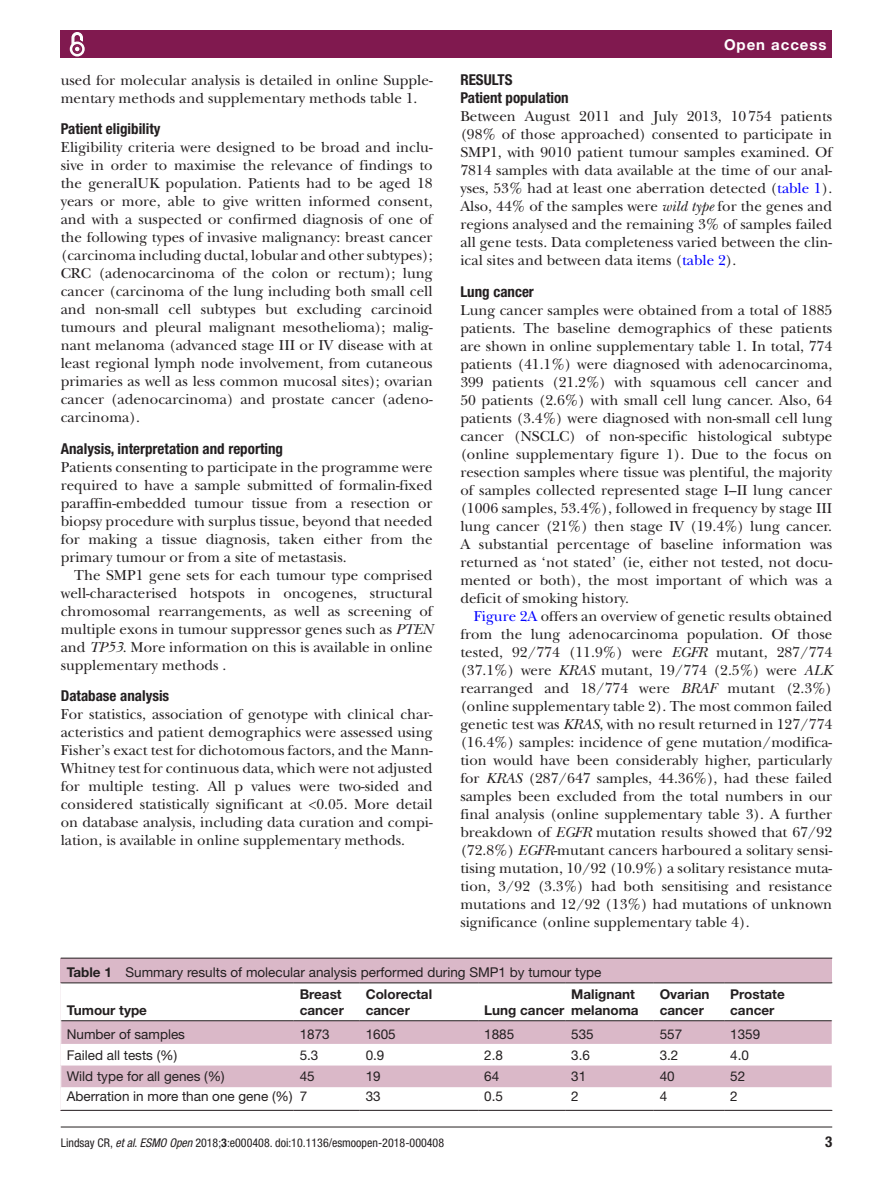
<style>
.page{position:relative;width:893px;height:1191px;background:#fff}
.page>*{position:absolute;margin:0;border:0;box-sizing:border-box;transform-origin:0 0}
.t1{font:15px/18px "New Baskerville";color:#231f20;text-align:justify}
.t2{font:700 condensed 15px/18px "Helvetica Neue LT Std";color:#231f20}
.t3{font:700 15px "Helvetica Neue LT Std";letter-spacing:.065em;color:#fff}
.t4{font:13.5px "Helvetica Neue LT Std";color:#231f20}
.t5{font:700 13.5px/16.2px "Helvetica Neue LT Std";color:#231f20}
.t6{font:condensed 12px "Helvetica Neue LT Std";color:#231f20}
.s1{color:#00f}
.s2{font-style:italic}
.s3{font-weight:700}
</style>
<div class="page">
<div style="left:61px;top:31px;width:771px;height:27px;background:#80194f"></div>
<svg style="left:69px;top:32px;width:16px;height:25px"></svg>
<div style="left:74px;top:45px;width:7px;height:8px;border:1px solid #80194f;border-radius:50%"></div>
<hr style="left:61px;top:1126px;width:771px;height:1px;background:#231f20">
<div style="left:61px;top:958px;width:771px;height:152px;background:#dab8c8"></div>
<hr style="left:61px;top:957px;width:771px;height:1px;background:#231f20">
<svg style="left:61px;top:983px;width:771px;height:127px;fill:#fff"></svg>
<hr style="left:61px;top:982px;width:233px;height:1px;background:#231f20">
<hr style="left:61px;top:1020px;width:233px;height:1px;background:#231f20">
<hr style="left:294px;top:982px;width:66px;height:1px;background:#231f20">
<hr style="left:294px;top:1020px;width:66px;height:1px;background:#231f20">
<hr style="left:360px;top:982px;width:118px;height:1px;background:#231f20">
<hr style="left:360px;top:1020px;width:118px;height:1px;background:#231f20">
<hr style="left:478px;top:982px;width:87px;height:1px;background:#231f20">
<hr style="left:478px;top:1020px;width:87px;height:1px;background:#231f20">
<hr style="left:565px;top:982px;width:89px;height:1px;background:#231f20">
<hr style="left:565px;top:1020px;width:89px;height:1px;background:#231f20">
<hr style="left:654px;top:982px;width:70px;height:1px;background:#231f20">
<hr style="left:654px;top:1020px;width:70px;height:1px;background:#231f20">
<hr style="left:724px;top:982px;width:108px;height:1px;background:#231f20">
<hr style="left:724px;top:1020px;width:108px;height:1px;background:#231f20">
<hr style="left:61px;top:1110px;width:233px;height:1px;background:#231f20">
<hr style="left:294px;top:1110px;width:66px;height:1px;background:#231f20">
<hr style="left:360px;top:1110px;width:118px;height:1px;background:#231f20">
<hr style="left:478px;top:1110px;width:87px;height:1px;background:#231f20">
<hr style="left:565px;top:1110px;width:89px;height:1px;background:#231f20">
<hr style="left:654px;top:1110px;width:70px;height:1px;background:#231f20">
<hr style="left:724px;top:1110px;width:108px;height:1px;background:#231f20">
<svg style="left:60px;top:1020px;width:1px;height:90px"></svg>
<p class="t3" style="left:724px;top:35px;width:104px">Open access</p>
<p class="t2" style="left:460px;top:70px;width:110px">Results<br>Patient population</p>
<p class="t1" style="left:460px;top:107px;width:373px">Between August 2011 and July 2013, 10754 patients (98% of those approached) consented to participate in SMP1, with 9010 patient tumour samples examined. Of 7814 samples with data available at the time of our anal&shy;yses, 53% had at least one aberration detected (<span class="s1">table 1</span>).<br>Also, 44% of the samples were <span class="s2">wild type</span> for the genes and regions analysed and the remaining 3% of samples failed all gene tests. Data completeness varied between the clin&shy;ical sites and between data items (<span class="s1">table 2</span>).</p>
<p class="t2" style="left:460px;top:282px;width:75px">Lung cancer</p>
<p class="t1" style="left:460px;top:301px;width:373px">Lung cancer samples were obtained from a total of 1885 patients. The baseline demographics of these patients are shown in online supplementary table 1. In total, 774 patients (41.1%) were diagnosed with adenocarcinoma, 399 patients (21.2%) with squamous cell cancer and 50 patients (2.6%) with small cell lung cancer. Also, 64 patients (3.4%) were diagnosed with non-small cell lung cancer (NSCLC) of non-specific histological subtype (online supplementary figure 1). Due to the focus on resection samples where tissue was plentiful, the majority of samples collected represented stage I–II lung cancer (1006 samples, 53.4%), followed in frequency by stage III lung cancer (21%) then stage IV (19.4%) lung cancer.<br>A substantial percentage of baseline information was returned as ‘not stated’ (ie, either not tested, not docu&shy;mented or both), the most important of which was a deficit of smoking history.</p>
<p class="t1" style="left:460px;top:607px;width:373px;text-indent:13px"><span class="s1">Figure 2A</span> offers an overview of genetic results obtained from the lung adenocarcinoma population. Of those tested, 92/774 (11.9%) were <span class="s2">EGFR</span> mutant, 287/774 (37.1%) were <span class="s2">KRAS</span> mutant, 19/774 (2.5%) were <span class="s2">ALK </span>rearranged and 18/774 were <span class="s2">BRAF</span> mutant (2.3%) (online supplementary table 2). The most common failed genetic test was <span class="s2">KRAS</span>, with no result returned in 127/774 (16.4%) samples: incidence of gene mutation/modifica&shy;tion would have been considerably higher, particularly for <span class="s2">KRAS</span> (287/647 samples, 44.36%), had these failed samples been excluded from the total numbers in our final analysis (online supplementary table 3). A further breakdown of <span class="s2">EGFR</span> mutation results showed that 67/92 (72.8%) <span class="s2">EGFR</span>-mutant cancers harboured a solitary sensi&shy;tising mutation, 10/92 (10.9%) a solitary resistance muta&shy;tion, 3/92 (3.3%) had both sensitising and resistance mutations and 12/92 (13%) had mutations of unknown significance (online supplementary table 4).</p>
<p class="t4" style="left:67px;top:963px;width:536px"><span class="s3">Table 1</span> Summary results of molecular analysis performed during SMP1 by tumour type</p>
<p class="t5" style="left:67px;top:1001px;width:82px">Tumour type</p>
<p class="t1" style="left:61px;top:71px;width:373px">used for molecular analysis is detailed in online Supple&shy;mentary methods and supplementary methods table 1.</p>
<p class="t2" style="left:61px;top:119px;width:101px">Patient eligibility</p>
<p class="t1" style="left:61px;top:138px;width:373px">Eligibility criteria were designed to be broad and inclu&shy;sive in order to maximise the relevance of findings to the generalUK population. Patients had to be aged 18 years or more, able to give written informed consent, and with a suspected or confirmed diagnosis of one of the following types of invasive malignancy: breast cancer (carcinoma including ductal, lobular and other subtypes); CRC (adenocarcinoma of the colon or rectum); lung cancer (carcinoma of the lung including both small cell and non-small cell subtypes but excluding carcinoid tumours and pleural malignant mesothelioma); malig&shy;nant melanoma (advanced stage III or IV disease with at least regional lymph node involvement, from cutaneous primaries as well as less common mucosal sites); ovarian cancer (adenocarcinoma) and prostate cancer (adeno&shy;carcinoma).</p>
<p class="t2" style="left:61px;top:439px;width:224px">Analysis, interpretation and reporting</p>
<p class="t1" style="left:61px;top:458px;width:373px">Patients consenting to participate in the programme were required to have a sample submitted of formalin-fixed paraffin-embedded tumour tissue from a resection or biopsy procedure with surplus tissue, beyond that needed for making a tissue diagnosis, taken either from the primary tumour or from a site of metastasis.</p>
<p class="t1" style="left:61px;top:566px;width:373px;text-indent:14px">The SMP1 gene sets for each tumour type comprised well-characterised hotspots in oncogenes, structural chromosomal rearrangements, as well as screening of multiple exons in tumour suppressor genes such as <span class="s2">PTEN </span>and <span class="s2">TP53</span>. More information on this is available in online supplementary methods .</p>
<p class="t2" style="left:61px;top:686px;width:110px">Database analysis</p>
<p class="t1" style="left:61px;top:705px;width:373px">For statistics, association of genotype with clinical char&shy;acteristics and patient demographics were assessed using Fisher’s exact test for dichotomous factors, and the Mann-Whitney test for continuous data, which were not adjusted for multiple testing. All p values were two-sided and considered statistically significant at &lt;0.05. More detail on database analysis, including data curation and compi&shy;lation, is available in online supplementary methods.</p>
<p class="t5" style="left:300px;top:985px;width:46px">Breast cancer</p>
<p class="t5" style="left:366px;top:985px;width:68px">Colorectal cancer</p>
<p class="t5" style="left:571px;top:985px;width:69px">Malignant melanoma</p>
<p class="t5" style="left:660px;top:985px;width:51px">Ovarian cancer</p>
<p class="t5" style="left:730px;top:985px;width:56px">Prostate cancer</p>
<p class="t5" style="left:484px;top:1001px;width:82px">Lung cancer</p>
<p class="t4" style="left:67px;top:1026px;width:120px">Number of samples</p>
<p class="t4" style="left:300px;top:1026px;width:32px">1873</p>
<p class="t4" style="left:366px;top:1026px;width:32px">1605</p>
<p class="t4" style="left:484px;top:1026px;width:32px">1885</p>
<p class="t4" style="left:571px;top:1026px;width:24px">535</p>
<p class="t4" style="left:660px;top:1026px;width:24px">557</p>
<p class="t4" style="left:730px;top:1026px;width:32px">1359</p>
<p class="t4" style="left:67px;top:1046px;width:112px">Failed all tests (%)</p>
<p class="t4" style="left:300px;top:1046px;width:20px">5.3</p>
<p class="t4" style="left:366px;top:1046px;width:20px">0.9</p>
<p class="t4" style="left:484px;top:1046px;width:20px">2.8</p>
<p class="t4" style="left:571px;top:1046px;width:20px">3.6</p>
<p class="t4" style="left:660px;top:1046px;width:20px">3.2</p>
<p class="t4" style="left:730px;top:1046px;width:20px">4.0</p>
<p class="t4" style="left:67px;top:1068px;width:160px">Wild type for all genes (%)</p>
<p class="t4" style="left:300px;top:1068px;width:17px">45</p>
<p class="t4" style="left:366px;top:1068px;width:17px">19</p>
<p class="t4" style="left:484px;top:1068px;width:17px">64</p>
<p class="t4" style="left:571px;top:1068px;width:17px">31</p>
<p class="t4" style="left:660px;top:1068px;width:17px">40</p>
<p class="t4" style="left:730px;top:1068px;width:17px">52</p>
<p class="t4" style="left:67px;top:1088px;width:242px">Aberration in more than one gene (%) 7</p>
<p class="t4" style="left:366px;top:1088px;width:17px">33</p>
<p class="t4" style="left:484px;top:1088px;width:20px">0.5</p>
<p class="t4" style="left:571px;top:1088px;width:9px">2</p>
<p class="t4" style="left:660px;top:1088px;width:9px">4</p>
<p class="t4" style="left:730px;top:1088px;width:9px">2</p>
<p class="t6" style="left:61px;top:1135px;width:385px">Lindsay CR, <span class="s2">et al</span>. <span class="s2">ESMO Open</span> 2018;<span class="s3">3</span>:e000408. doi:10.1136/esmoopen-2018-000408</p>
<p class="t2" style="left:825px;top:1132px;width:9px">3</p>
</div>
